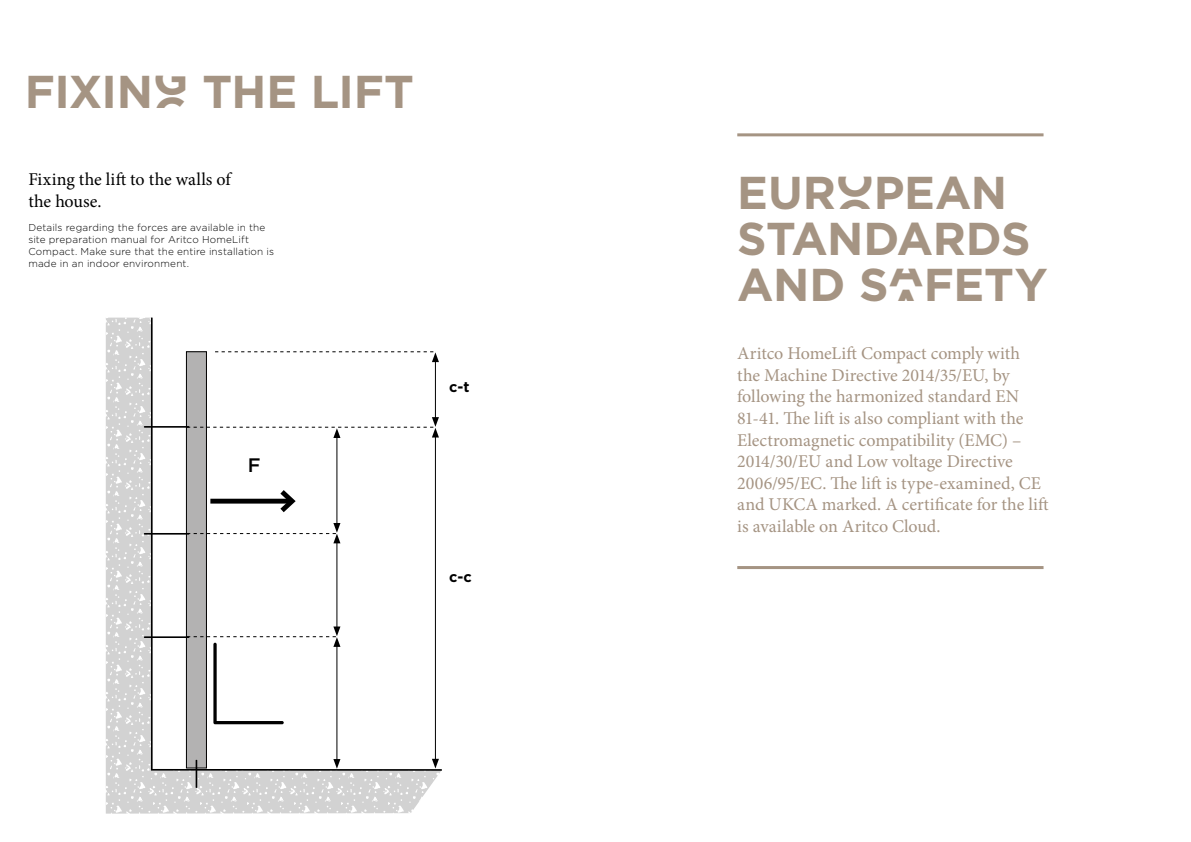
<style>
.page{position:relative;width:1191px;height:842px;background:#fff}
.page>*{position:absolute;margin:0;border:0;box-sizing:border-box;transform-origin:0 0}
.t1{font:700 46px/46px "Gotham";letter-spacing:-.01em;color:#a59483}
.t2{font:500 19.5px "Gotham";color:#000}
.t3{font:18px/21.6px "Minion Pro";letter-spacing:-.005em;color:#a59483}
.t4{font:18px/21.6px "Minion Pro";color:#000}
.t5{font:700 14.6px "Gotham";color:#000}
.t6{font:300 10px/12px "Gotham";letter-spacing:.015em;color:#000}
.s1{font-family:"Aritco Letter Lift"}
</style>
<div class="page">
<svg style="left:106px;top:318px;width:335px;height:496px;fill:#d2d2d2"></svg>
<svg style="left:151px;top:318px;width:291px;height:453px"></svg>
<div style="left:186px;top:352px;width:20px;height:416px;background:#b3b2b2"></div>
<div style="left:186px;top:351px;width:21px;height:417px;border:1px solid #000"></div>
<hr style="left:144px;top:426px;width:45px;height:2px;background:#000">
<hr style="left:144px;top:533px;width:45px;height:2px;background:#000">
<hr style="left:144px;top:636px;width:45px;height:2px;background:#000">
<svg style="left:196px;top:760px;width:1px;height:28px"></svg>
<hr style="left:337px;top:435px;width:1px;height:91px;background:#000">
<hr style="left:435px;top:359px;width:1px;height:61px;background:#000">
<svg style="left:215px;top:352px;width:224px;height:10px"></svg>
<hr style="left:435px;top:435px;width:1px;height:326px;background:#000">
<svg style="left:187px;top:417px;width:252px;height:21px"></svg>
<svg style="left:432px;top:759px;width:7px;height:9px"></svg>
<hr style="left:337px;top:541px;width:1px;height:88px;background:#000">
<svg style="left:187px;top:523px;width:153px;height:20px"></svg>
<hr style="left:337px;top:644px;width:1px;height:118px;background:#000">
<svg style="left:187px;top:626px;width:153px;height:98px"></svg>
<svg style="left:333px;top:759px;width:7px;height:10px"></svg>
<div style="left:210px;top:499px;width:82px;height:5px;background:#000"></div>
<svg style="left:275px;top:485px;width:24px;height:32px"></svg>
<hr style="left:737px;top:133px;width:306px;height:3px;background:#a59483">
<hr style="left:737px;top:566px;width:306px;height:3px;background:#a59483">
<h1 class="t1" style="left:25px;top:68px;width:390px">FIXIN<span class="s1">G</span> THE LIFT</h1>
<p class="t4" style="left:28px;top:169px;width:204px">Fixing the lift to the walls of the house.</p>
<p class="t6" style="left:28px;top:221px;width:247px">Details regarding the forces are available in the site preparation manual for Aritco HomeLift Compact. Make sure that the entire installation is made in an indoor environment.</p>
<p class="t2" style="left:248px;top:452px;width:14px">F</p>
<p class="t5" style="left:449px;top:377px;width:22px">c-t</p>
<p class="t5" style="left:449px;top:568px;width:24px">c-c</p>
<h1 class="t1" style="left:737px;top:170px;width:312px">EUR<span class="s1">O</span>PEAN<br>STANDARDS<br>AND S<span class="s1">A</span>FETY</h1>
<p class="t3" style="left:737px;top:343px;width:313px">Aritco HomeLift Compact comply with<br>the Machine Directive 2014/35/EU, by following the harmonized standard EN 81-41. The lift is also compliant with the Electromagnetic compatibility (EMC) – 2014/30/EU and Low voltage Directive 2006/95/EC. The lift is type-examined, CE and UKCA marked. A certificate for the lift is available on Aritco Cloud.</p>
</div>
